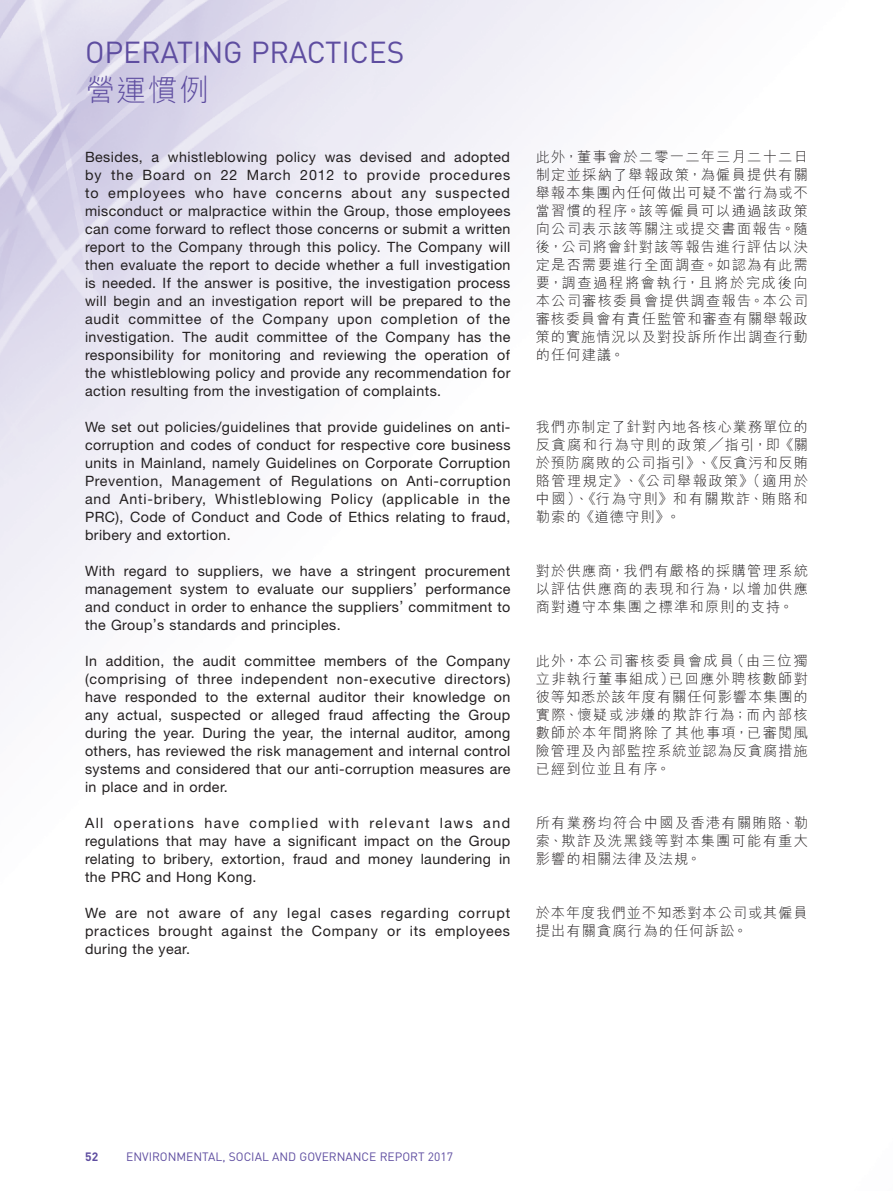
<style>
.page{position:relative;width:893px;height:1191px;background:#fff}
.page>*{position:absolute;margin:0;border:0;box-sizing:border-box;transform-origin:0 0}
.t1{font:30px "DIN";letter-spacing:-.005em;color:#5e4da0}
.t2{font:300 30px "M Hei HK";color:#5e4da0}
.Body_Text{font:14.25px/18px "Helvetica Neue LT Std";letter-spacing:.03em;color:#231f20;text-align:justify}
.C_Body_Text{font:300 14.25px/18px "M Hei HK";letter-spacing:.08em;color:#231f20;text-align:justify}
.t3{font:12px "DIN";color:#5e4da0}
.t4{font:700 12px "DIN";color:#5e4da0}
</style>
<div class="page">
<img style="left:0;top:0;width:650px;height:677px">
<h1 class="t1" style="left:85px;top:33px;width:321px">OPERATING PRACTICES</h1>
<h1 class="t2" style="left:85px;top:74px;width:126px">營運慣例</h1>
<p class="Body_Text" style="left:85px;top:147px;width:427px">Besides, a whistleblowing policy was devised and adopted by the Board on 22 March 2012 to provide procedures to employees who have concerns about any suspected misconduct or malpractice within the Group, those employees can come forward to reflect those concerns or submit a written report to the Company through this policy. The Company will then evaluate the report to decide whether a full investigation is needed. If the answer is positive, the investigation process will begin and an investigation report will be prepared to the audit committee of the Company upon completion of the investigation. The audit committee of the Company has the responsibility for monitoring and reviewing the operation of the whistleblowing policy and provide any recommendation for action resulting from the investigation of complaints.</p>
<p class="Body_Text" style="left:85px;top:417px;width:427px">We set out policies/guidelines that provide guidelines on anti&shy;corruption and codes of conduct for respective core business units in Mainland, namely Guidelines on Corporate Corruption Prevention, Management of Regulations on Anti-corruption and Anti-bribery, Whistleblowing Policy (applicable in the PRC), Code of Conduct and Code of Ethics relating to fraud, bribery and extortion.</p>
<p class="Body_Text" style="left:85px;top:561px;width:427px">With regard to suppliers, we have a stringent procurement management system to evaluate our suppliers’ performance and conduct in order to enhance the suppliers’ commitment to the Group’s standards and principles.</p>
<p class="Body_Text" style="left:85px;top:651px;width:427px">In addition, the audit committee members of the Company (comprising of three independent non-executive directors) have responded to the external auditor their knowledge on any actual, suspected or alleged fraud affecting the Group during the year. During the year, the internal auditor, among others, has reviewed the risk management and internal control systems and considered that our anti-corruption measures are in place and in order.</p>
<p class="Body_Text" style="left:85px;top:813px;width:427px">All operations have complied with relevant laws and regulations that may have a significant impact on the Group relating to bribery, extortion, fraud and money laundering in the PRC and Hong Kong.</p>
<p class="Body_Text" style="left:85px;top:903px;width:427px">We are not aware of any legal cases regarding corrupt practices brought against the Company or its employees during the year.</p>
<p class="C_Body_Text" style="left:536px;top:147px;width:274px">此外，董事會於二零一二年三月二十二日制定並採納了舉報政策，為僱員提供有關舉報本集團內任何做出可疑不當行為或不當習慣的程序。該等僱員可以通過該政策向公司表示該等關注或提交書面報告。隨後，公司將會針對該等報告進行評估以決定是否需要進行全面調查。如認為有此需要，調查過程將會執行，且將於完成後向本公司審核委員會提供調查報告。本公司審核委員會有責任監管和審查有關舉報政策的實施情況以及對投訴所作出調查行動的任何建議。</p>
<p class="C_Body_Text" style="left:536px;top:417px;width:274px">我們亦制定了針對內地各核心業務單位的反貪腐和行為守則的政策╱指引，即《關於預防腐敗的公司指引》、《反貪污和反賄賂管理規定》、《公司舉報政策》（適用於中國）、《行為守則》和有關欺詐、賄賂和勒索的《道德守則》。</p>
<p class="C_Body_Text" style="left:536px;top:561px;width:274px">對於供應商，我們有嚴格的採購管理系統以評估供應商的表現和行為，以增加供應商對遵守本集團之標準和原則的支持。</p>
<p class="C_Body_Text" style="left:536px;top:651px;width:274px">此外，本公司審核委員會成員（由三位獨立非執行董事組成）已回應外聘核數師對彼等知悉於該年度有關任何影響本集團的實際、懷疑或涉嫌的欺詐行為；而內部核數師於本年間將除了其他事項，已審閱風險管理及內部監控系統並認為反貪腐措施已經到位並且有序。</p>
<p class="C_Body_Text" style="left:536px;top:813px;width:274px">所有業務均符合中國及香港有關賄賂、勒索、欺詐及洗黑錢等對本集團可能有重大影響的相關法律及法規。</p>
<p class="C_Body_Text" style="left:536px;top:903px;width:274px">於本年度我們並不知悉對本公司或其僱員提出有關貪腐行為的任何訴訟。</p>
<p class="t4" style="left:85px;top:1148px;width:15px">52</p>
<p class="t3" style="left:126px;top:1149px;width:328px">ENVIRONMENTAL, SOCIAL AND GOVERNANCE REPORT 2017</p>
</div>
